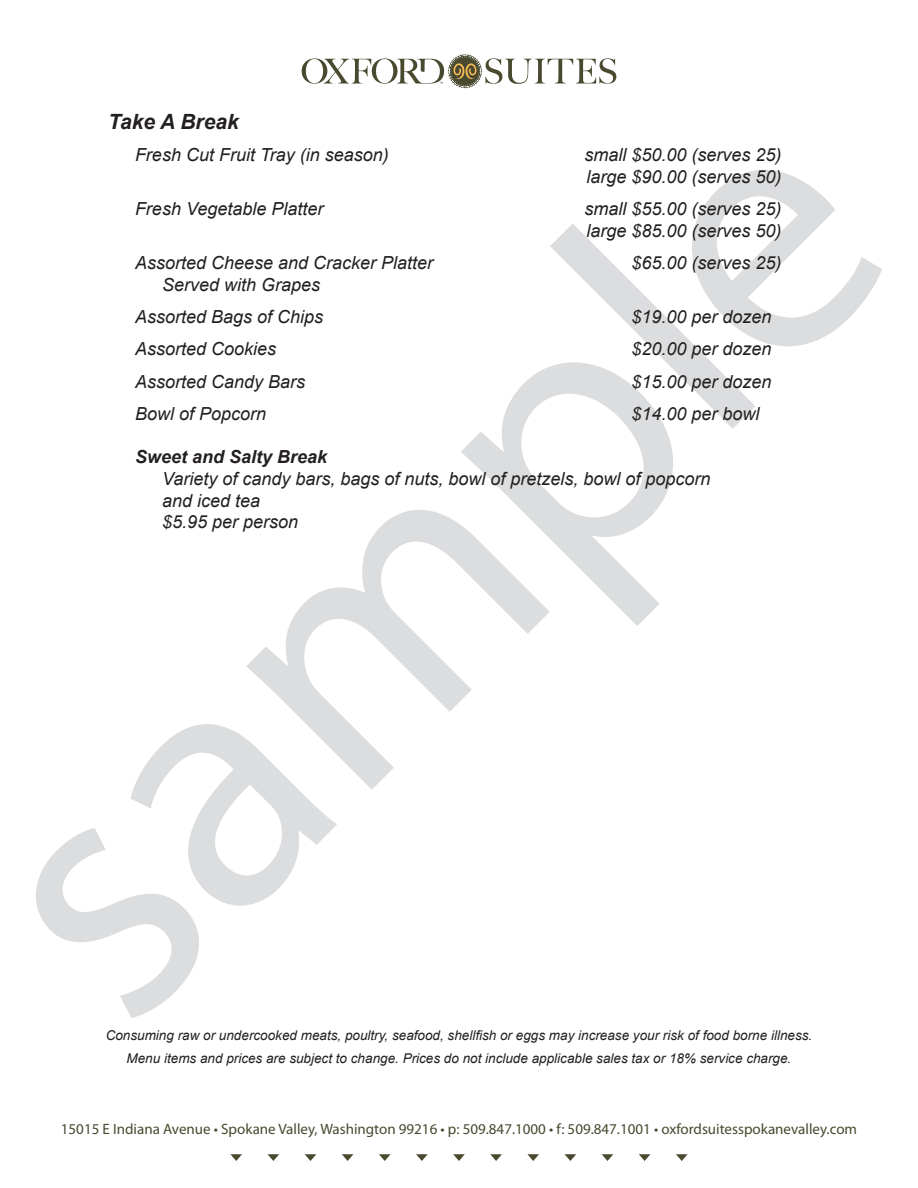
<style>
.page{position:relative;width:918px;height:1188px;background:#fff}
.page>*{position:absolute;margin:0;border:0;box-sizing:border-box;transform-origin:0 0}
.t1{font:italic 700 21px "Arial";color:#231f20}
.t2{font:italic 18px/21.6px "Arial";color:#231f20}
.t3{font:italic 700 18px "Arial";color:#231f20}
.t4{font:15px "Myriad Pro";color:#494930}
.t5{font:italic 13.5px/23px "Arial";color:#231f20;text-align:center}
</style>
<div class="page">
<svg style="left:36px;top:724px;width:301px;height:294px"></svg>
<svg style="left:246px;top:510px;width:289px;height:280px"></svg>
<svg style="left:461px;top:366px;width:212px;height:260px"></svg>
<svg style="left:550px;top:170px;width:332px;height:259px"></svg>
<svg style="left:230px;top:1154px;width:12px;height:7px"></svg>
<svg style="left:268px;top:1154px;width:11px;height:7px"></svg>
<svg style="left:305px;top:1154px;width:11px;height:7px"></svg>
<svg style="left:342px;top:1154px;width:11px;height:7px"></svg>
<svg style="left:379px;top:1154px;width:12px;height:7px"></svg>
<svg style="left:416px;top:1154px;width:12px;height:7px"></svg>
<svg style="left:453px;top:1154px;width:12px;height:7px"></svg>
<svg style="left:490px;top:1154px;width:12px;height:7px"></svg>
<svg style="left:527px;top:1154px;width:12px;height:7px"></svg>
<svg style="left:565px;top:1154px;width:11px;height:7px"></svg>
<svg style="left:602px;top:1154px;width:11px;height:7px"></svg>
<svg style="left:639px;top:1154px;width:11px;height:7px"></svg>
<svg style="left:676px;top:1154px;width:12px;height:7px"></svg>
<svg style="left:302px;top:54px;width:314px;height:35px"></svg>
<p class="t1" style="left:108px;top:107px;width:132px">Take A Break</p>
<p class="t2" style="left:135px;top:144px;width:255px">Fresh Cut Fruit Tray (in season)</p>
<p class="t2" style="left:584px;top:144px;width:199px">small $50.00 (serves 25) large $90.00 (serves 50)</p>
<p class="t2" style="left:135px;top:198px;width:190px">Fresh Vegetable Platter</p>
<p class="t2" style="left:584px;top:198px;width:199px">small $55.00 (serves 25) large $85.00 (serves 50)</p>
<p class="t2" style="left:135px;top:252px;width:300px">Assorted Cheese and Cracker Platter</p>
<p class="t2" style="left:631px;top:252px;width:152px">$65.00 (serves 25)</p>
<p class="t2" style="left:135px;top:268px;width:190px;line-height:32.4px;text-align:right">Served with Grapes<br>Assorted Bags of Chips</p>
<p class="t2" style="left:631px;top:306px;width:142px">$19.00 per dozen</p>
<p class="t2" style="left:135px;top:339px;width:143px">Assorted Cookies</p>
<p class="t2" style="left:631px;top:339px;width:142px">$20.00 per dozen</p>
<p class="t2" style="left:135px;top:371px;width:172px">Assorted Candy Bars</p>
<p class="t2" style="left:631px;top:371px;width:142px">$15.00 per dozen</p>
<p class="t2" style="left:135px;top:403px;width:133px">Bowl of Popcorn</p>
<p class="t2" style="left:631px;top:403px;width:130px">$14.00 per bowl</p>
<p class="t3" style="left:135px;top:445px;width:194px">Sweet and Salty Break</p>
<p class="t2" style="left:162px;top:468px;width:550px">Variety of candy bars, bags of nuts, bowl of pretzels, bowl of popcorn and iced tea<br>$5.95 per person</p>
<p class="t5" style="left:106px;top:1024px;width:708px">Consuming raw or undercooked meats, poultry, seafood, shellfish or eggs may increase your risk of food borne illness.<br>Menu items and prices are subject to change. Prices do not include applicable sales tax or 18% service charge.</p>
<p class="t4" style="left:61px;top:1121px;width:798px">15015 E Indiana Avenue • Spokane Valley, Washington 99216 • p: 509.847.1000 • f: 509.847.1001 • oxfordsuitesspokanevalley.com</p>
</div>
